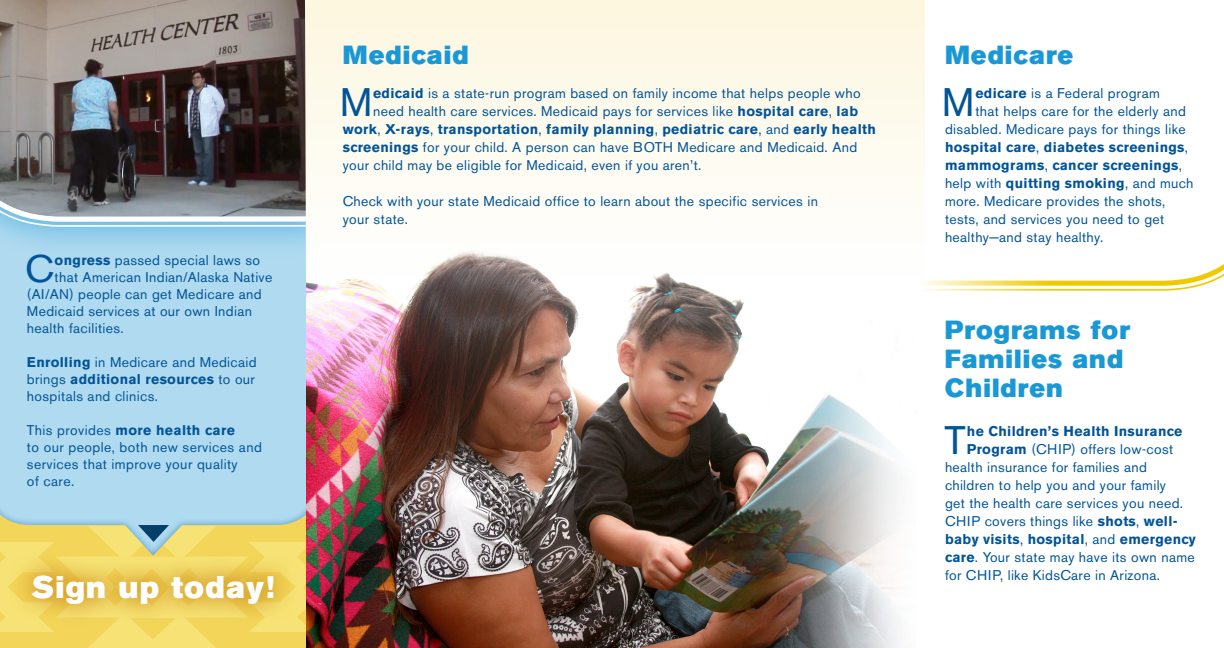
<style>
.page{position:relative;width:1224px;height:648px;background:#fff}
.page>*{position:absolute;margin:0;border:0;box-sizing:border-box;transform-origin:0 0}
.Paragraph_Style_1{font:39.5px "Akzidenz Grotesk BE";color:#015498}
.Paragraph_Style_1-2{font:38.1px "Akzidenz Grotesk BE";color:#015498}
.Paragraph_Style_1-3{font:31px "Akzidenz Grotesk BE Super";letter-spacing:.04em;color:#fff}
.t1{font:26px/29px "Akzidenz Grotesk BE Super";letter-spacing:.04em;color:#1a98d6}
.Paragraph_Style_1-4{font:14px/17px "Akzidenz Grotesk BE";letter-spacing:.025em;color:#015498}
.Paragraph_Style_1-5{font:700 14px "Akzidenz Grotesk BE";letter-spacing:.025em;color:#015498}
.s1{font-weight:700}
.s2{font-weight:400}
</style>
<div class="page">
<svg style="left:923px;top:0;width:301px;height:288px"></svg>
<div style="left:0;top:200px;width:306px;height:367px;background:#b0daf0"></div>
<div style="left:0;top:0;width:358px;height:260px;background:#1a98d6;opacity:.75"></div>
<svg style="left:0;top:0;width:305px;height:225px;background:#6f6b6b"></svg>
<div style="left:305px;top:0;width:619px;height:277px;background:linear-gradient(to right,#fdfaed,#fdfaed)"></div>
<img style="left:306px;top:240px;width:609px;height:408px">
<svg style="left:0;top:509px;width:306px;height:139px;background:#e5d270"></svg>
<p class="Paragraph_Style_1-2" style="left:25px;top:246px;width:30px">C</p>
<p class="Paragraph_Style_1-4" style="left:55px;top:252px;width:207px"><span class="s1">ongress</span> passed special laws so</p>
<p class="Paragraph_Style_1-4" style="left:55px;top:269px;width:219px">that American Indian/Alaska Native</p>
<p class="Paragraph_Style_1-4" style="left:27px;top:286px;width:236px">(AI/AN) people can get Medicare and</p>
<p class="Paragraph_Style_1-4" style="left:27px;top:303px;width:227px">Medicaid services at our own Indian</p>
<p class="Paragraph_Style_1-4" style="left:27px;top:320px;width:98px">health facilities.</p>
<p class="Paragraph_Style_1-4" style="left:27px;top:354px;width:231px"><span class="s1">Enrolling</span> in Medicare and Medicaid brings <span class="s1">additional resources</span> to our hospitals and clinics.</p>
<p class="Paragraph_Style_1-4" style="left:27px;top:422px;width:236px">This provides <span class="s1">more health care<br></span>to our people, both new services and services that improve your quality<br>of care.</p>
<p class="Paragraph_Style_1-3" style="left:32px;top:569px;width:244px">Sign up today!</p>
<h2 class="t1" style="left:343px;top:41px;width:127px">Medicaid</h2>
<p class="Paragraph_Style_1" style="left:340px;top:79px;width:34px">M</p>
<p class="Paragraph_Style_1-4" style="left:373px;top:85px;width:489px"><span class="s1">edicaid</span> is a state-run program based on family income that helps people who</p>
<p class="Paragraph_Style_1-4" style="left:373px;top:103px;width:487px">need health care services. Medicaid pays for services like <span class="s1">hospital care</span>, <span class="s1">lab</span></p>
<p class="Paragraph_Style_1-5" style="left:343px;top:121px;width:535px">work<span class="s2">,</span> X-rays<span class="s2">,</span> transportation<span class="s2">,</span> family planning<span class="s2">,</span> pediatric care<span class="s2">, and</span> early health</p>
<p class="Paragraph_Style_1-4" style="left:343px;top:139px;width:516px"><span class="s1">screenings</span> for your child. A person can have BOTH Medicare and Medicaid. And</p>
<p class="Paragraph_Style_1-4" style="left:343px;top:157px;width:360px">your child may be eligible for Medicaid, even if you aren’t.</p>
<p class="Paragraph_Style_1-4" style="left:343px;top:192px;width:477px;line-height:18px">Check with your state Medicaid office to learn about the specific services in your state.</p>
<h2 class="t1" style="left:945px;top:41px;width:130px">Medicare</h2>
<p class="Paragraph_Style_1" style="left:942px;top:79px;width:34px">M</p>
<p class="Paragraph_Style_1-4" style="left:975px;top:85px;width:186px"><span class="s1">edicare</span> is a Federal program</p>
<p class="Paragraph_Style_1-4" style="left:975px;top:103px;width:212px">that helps care for the elderly and</p>
<p class="Paragraph_Style_1-4" style="left:945px;top:121px;width:242px">disabled. Medicare pays for things like</p>
<p class="Paragraph_Style_1-5" style="left:945px;top:139px;width:245px">hospital care<span class="s2">,</span> diabetes screenings<span class="s2">,</span></p>
<p class="Paragraph_Style_1-5" style="left:945px;top:157px;width:239px">mammograms<span class="s2">,</span> cancer screenings<span class="s2">,</span></p>
<p class="Paragraph_Style_1-4" style="left:945px;top:175px;width:250px">help with <span class="s1">quitting smoking</span>, and much</p>
<p class="Paragraph_Style_1-4" style="left:945px;top:193px;width:222px">more. Medicare provides the shots,</p>
<p class="Paragraph_Style_1-4" style="left:945px;top:211px;width:221px">tests, and services you need to get</p>
<p class="Paragraph_Style_1-4" style="left:945px;top:229px;width:160px">healthy−and stay healthy.</p>
<h2 class="t1" style="left:945px;top:316px;width:187px">Programs for<br>Families and<br>Children</h2>
<p class="Paragraph_Style_1" style="left:945px;top:417px;width:23px">T</p>
<p class="Paragraph_Style_1-5" style="left:967px;top:423px;width:217px">he Children’s Health Insurance</p>
<p class="Paragraph_Style_1-4" style="left:967px;top:441px;width:208px"><span class="s1">Program</span> (CHIP) offers low-cost</p>
<p class="Paragraph_Style_1-4" style="left:945px;top:459px;width:203px">health insurance for families and</p>
<p class="Paragraph_Style_1-4" style="left:945px;top:477px;width:223px">children to help you and your family</p>
<p class="Paragraph_Style_1-4" style="left:945px;top:495px;width:240px">get the health care services you need.</p>
<p class="Paragraph_Style_1-4" style="left:945px;top:513px;width:234px">CHIP covers things like <span class="s1">shots</span>, <span class="s1">well-</span></p>
<p class="Paragraph_Style_1-5" style="left:945px;top:531px;width:252px">baby visits<span class="s2">,</span> hospital<span class="s2">, and</span> emergency</p>
<p class="Paragraph_Style_1-4" style="left:945px;top:549px;width:251px"><span class="s1">care</span>. Your state may have its own name</p>
<p class="Paragraph_Style_1-4" style="left:945px;top:567px;width:216px">for CHIP, like KidsCare in Arizona.</p>
</div>
